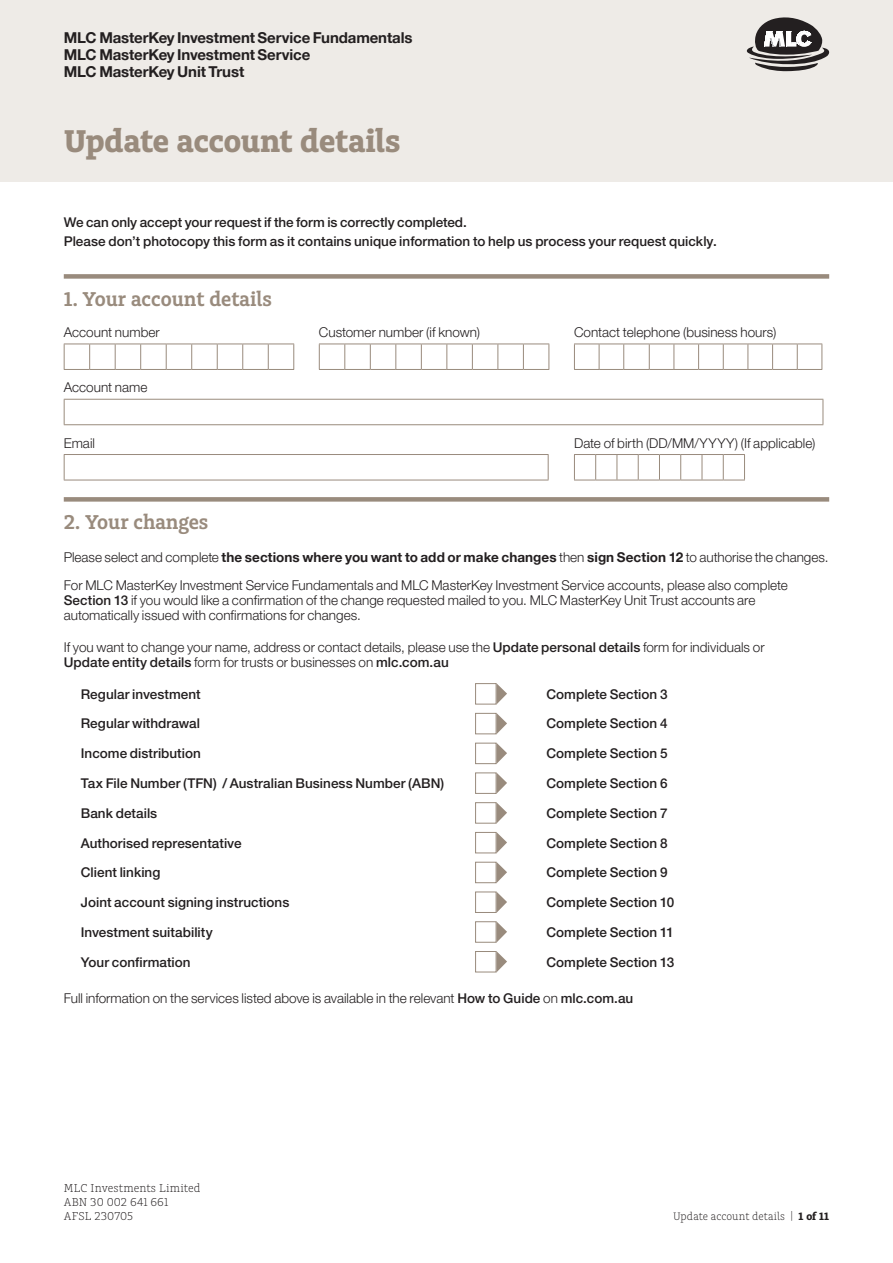
<style>
.page{position:relative;width:893px;height:1263px;background:#fff}
.page>*{position:absolute;margin:0;border:0;box-sizing:border-box;transform-origin:0 0}
.t1{font:700 33px "Charlie Std";letter-spacing:-.005em;color:#998b7d}
.t2{font:600 21px "Charlie Std";color:#998b7d}
.t3{font:700 15px/17.2px "Helvetica Neue LT Pro";letter-spacing:-.01em;color:#231f20}
.t4{font:300 13.5px/15px "Helvetica Neue LT Pro";color:#231f20}
.t5{font:500 13.5px/19.2px "Helvetica Neue LT Pro";letter-spacing:.005em;color:#231f20}
.t6{font:300 12px/14.2px "Charlie Std";letter-spacing:.005em;color:#231f20}
.t7{font:300 11.25px "Charlie Std";letter-spacing:.005em;color:#231f20}
.s1{font-weight:700}
.s2{font-weight:500}
</style>
<div class="page">
<div style="left:0;top:0;width:893px;height:181px;background:#eeebe7"></div>
<svg style="left:746px;top:17px;width:83px;height:54px"></svg>
<div style="left:64px;top:274px;width:765px;height:5px;background:#998b7d"></div>
<svg style="left:64px;top:344px;width:230px;height:26px"></svg>
<svg style="left:319px;top:344px;width:231px;height:26px"></svg>
<svg style="left:574px;top:344px;width:248px;height:26px"></svg>
<svg style="left:64px;top:400px;width:1px;height:24px"></svg>
<hr style="left:64px;top:399px;width:759px;height:1px;background:#998b7d">
<svg style="left:823px;top:400px;width:1px;height:24px"></svg>
<hr style="left:64px;top:424px;width:759px;height:1px;background:#998b7d">
<svg style="left:64px;top:455px;width:1px;height:25px"></svg>
<hr style="left:64px;top:454px;width:485px;height:1px;background:#998b7d">
<svg style="left:548px;top:455px;width:1px;height:25px"></svg>
<hr style="left:64px;top:480px;width:485px;height:1px;background:#998b7d">
<svg style="left:574px;top:454px;width:171px;height:27px"></svg>
<div style="left:64px;top:497px;width:765px;height:5px;background:#998b7d"></div>
<div style="left:475px;top:683px;width:21px;height:21px;background:#fff;border:1px solid #998b7d"></div>
<svg style="left:496px;top:683px;width:11px;height:21px"></svg>
<div style="left:475px;top:713px;width:21px;height:21px;background:#fff;border:1px solid #998b7d"></div>
<svg style="left:496px;top:713px;width:11px;height:21px"></svg>
<div style="left:475px;top:743px;width:21px;height:21px;background:#fff;border:1px solid #998b7d"></div>
<svg style="left:496px;top:743px;width:11px;height:21px"></svg>
<div style="left:475px;top:772px;width:21px;height:22px;background:#fff;border:1px solid #998b7d"></div>
<svg style="left:496px;top:772px;width:11px;height:22px"></svg>
<div style="left:475px;top:802px;width:21px;height:21px;background:#fff;border:1px solid #998b7d"></div>
<svg style="left:496px;top:802px;width:11px;height:21px"></svg>
<div style="left:475px;top:832px;width:21px;height:21px;background:#fff;border:1px solid #998b7d"></div>
<svg style="left:496px;top:832px;width:11px;height:21px"></svg>
<div style="left:475px;top:862px;width:21px;height:21px;background:#fff;border:1px solid #998b7d"></div>
<svg style="left:496px;top:862px;width:11px;height:21px"></svg>
<div style="left:475px;top:891px;width:21px;height:22px;background:#fff;border:1px solid #998b7d"></div>
<svg style="left:496px;top:891px;width:11px;height:22px"></svg>
<div style="left:475px;top:921px;width:21px;height:22px;background:#fff;border:1px solid #998b7d"></div>
<svg style="left:496px;top:921px;width:11px;height:22px"></svg>
<div style="left:475px;top:951px;width:21px;height:21px;background:#fff;border:1px solid #998b7d"></div>
<svg style="left:496px;top:951px;width:11px;height:21px"></svg>
<p class="t3" style="left:64px;top:28px;width:350px">MLC MasterKey Investment Service Fundamentals<br>MLC MasterKey Investment Service<br>MLC MasterKey Unit Trust</p>
<h1 class="t1" style="left:64px;top:122px;width:338px">Update account details</h1>
<p class="t5" style="left:64px;top:212px;width:654px">We can only accept your request if the form is correctly completed.<br>Please don’t photocopy this form as it contains unique information to help us process your request quickly.</p>
<h2 class="t2" style="left:64px;top:287px;width:210px">1. Your account details</h2>
<p class="t4" style="left:64px;top:325px;width:98px">Account number</p>
<p class="t4" style="left:319px;top:325px;width:163px">Customer number (if known)</p>
<p class="t4" style="left:574px;top:325px;width:204px">Contact telephone (business hours)</p>
<p class="t4" style="left:64px;top:380px;width:85px">Account name</p>
<p class="t4" style="left:64px;top:435px;width:33px">Email</p>
<p class="t4" style="left:574px;top:435px;width:243px">Date of birth (DD/MM/YYYY) (If applicable)</p>
<h2 class="t2" style="left:64px;top:510px;width:146px">2. Your changes</h2>
<p class="t4" style="left:64px;top:543px;width:766px;line-height:27.8px">Please select and complete <span class="s1">the sections where you want to add or make changes</span> then <span class="s1">sign Section 12</span> to authorise the changes.<br>For MLC MasterKey Investment Service Fundamentals and MLC MasterKey Investment Service accounts, please also complete</p>
<p class="t4" style="left:64px;top:592px;width:693px"><span class="s2">Section 13</span> if you would like a confirmation of the change requested mailed to you. MLC MasterKey Unit Trust accounts are automatically issued with confirmations for changes.</p>
<p class="t4" style="left:64px;top:639px;width:702px">If you want to change your name, address or contact details, please use the <span class="s2">Update personal details</span> form for individuals or<br><span class="s2">Update entity details</span> form for trusts or businesses on <span class="s2">mlc.com.au</span></p>
<p class="t5" style="left:81px;top:684px;width:121px">Regular investment</p>
<p class="t5" style="left:546px;top:684px;width:123px">Complete Section 3</p>
<p class="t5" style="left:81px;top:714px;width:121px">Regular withdrawal</p>
<p class="t5" style="left:546px;top:714px;width:123px">Complete Section 4</p>
<p class="t5" style="left:81px;top:744px;width:122px">Income distribution</p>
<p class="t5" style="left:546px;top:744px;width:123px">Complete Section 5</p>
<p class="t5" style="left:81px;top:773px;width:365px">Tax File Number (TFN) / Australian Business Number (ABN)</p>
<p class="t5" style="left:546px;top:773px;width:123px">Complete Section 6</p>
<p class="t5" style="left:81px;top:803px;width:78px">Bank details</p>
<p class="t5" style="left:546px;top:803px;width:123px">Complete Section 7</p>
<p class="t5" style="left:81px;top:833px;width:162px">Authorised representative</p>
<p class="t5" style="left:546px;top:833px;width:123px">Complete Section 8</p>
<p class="t5" style="left:81px;top:863px;width:81px">Client linking</p>
<p class="t5" style="left:546px;top:863px;width:123px">Complete Section 9</p>
<p class="t5" style="left:81px;top:892px;width:210px">Joint account signing instructions</p>
<p class="t5" style="left:546px;top:892px;width:129px">Complete Section 10</p>
<p class="t5" style="left:81px;top:922px;width:133px">Investment suitability</p>
<p class="t5" style="left:546px;top:922px;width:129px">Complete Section 11</p>
<p class="t5" style="left:81px;top:952px;width:111px">Your confirmation</p>
<p class="t5" style="left:546px;top:952px;width:129px">Complete Section 13</p>
<p class="t4" style="left:64px;top:991px;width:571px">Full information on the services listed above is available in the relevant <span class="s2">How to Guide</span> on <span class="s2">mlc.com.au</span></p>
<p class="t6" style="left:64px;top:1181px;width:138px">MLC Investments Limited<br>ABN 30 002 641 661<br>AFSL 230705</p>
<p class="t7" style="left:673px;top:1210px;width:158px">Update account details | <span class="s1">1 of 11</span></p>
</div>
